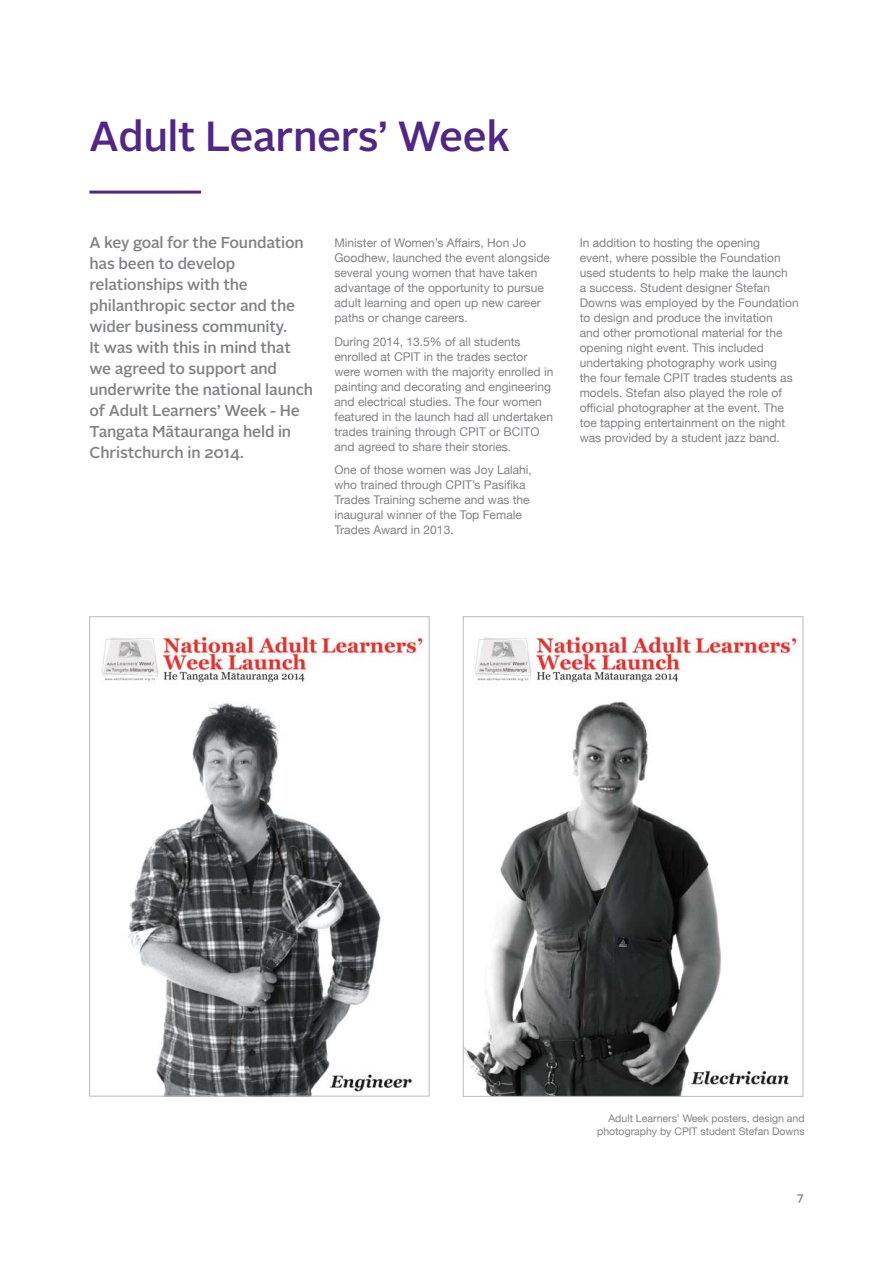
<style>
.page{position:relative;width:893px;height:1263px;background:#fff}
.page>*{position:absolute;margin:0;border:0;box-sizing:border-box;transform-origin:0 0}
.t1{font:500 42px "Alright Sans";letter-spacing:-.01em;color:#502785}
.t2{font:500 15.75px/21px "Alright Sans";letter-spacing:-.01em;color:#808285}
.t3{font:12px/15px "Helvetica Neue";color:#808285}
.t4{font:500 12px "Alright Sans";color:#808285}
.t5{font:10.5px/13.5px "Helvetica Neue";color:#808285;text-align:right}
</style>
<div class="page">
<img style="left:101px;top:634px;width:322px;height:461px">
<img style="left:465px;top:629px;width:332px;height:466px">
<hr style="left:89px;top:191px;width:112px;height:3px;background:#502785">
<h1 class="t1" style="left:89px;top:117px;width:422px">Adult Learners’ Week</h1>
<p class="t2" style="left:89px;top:233px;width:225px">A key goal for the Foundation has been to develop relationships with the philanthropic sector and the wider business community.<br>It was with this in mind that we agreed to support and underwrite the national launch of Adult Learners’ Week - He<br>Tangata Mātauranga held in<br>Christchurch in 2014.</p>
<p class="t3" style="left:334px;top:235px;width:217px">Minister of Women’s Affairs, Hon Jo Goodhew, launched the event alongside several young women that have taken advantage of the opportunity to pursue adult learning and open up new career paths or change careers.</p>
<p class="t3" style="left:334px;top:334px;width:220px">During 2014, 13.5% of all students enrolled at CPIT in the trades sector were women with the majority enrolled in painting and decorating and engineering and electrical studies. The four women featured in the launch had all undertaken trades training through CPIT or BCITO and agreed to share their stories.</p>
<p class="t3" style="left:334px;top:462px;width:199px">One of those women was Joy Lalahi, who trained through CPIT’s Pasifika<br>Trades Training scheme and was the inaugural winner of the Top Female<br>Trades Award in 2013.</p>
<p class="t3" style="left:580px;top:235px;width:220px">In addition to hosting the opening<br>event, where possible the Foundation used students to help make the launch<br>a success. Student designer Stefan Downs was employed by the Foundation to design and produce the invitation<br>and other promotional material for the opening night event. This included undertaking photography work using<br>the four female CPIT trades students as models. Stefan also played the role of official photographer at the event. The toe tapping entertainment on the night was provided by a student jazz band.</p>
<p class="t5" style="left:597px;top:1111px;width:209px">Adult Learners’ Week posters, design and photography by CPIT student Stefan Downs</p>
<p class="t4" style="left:797px;top:1191px;width:8px">7</p>
</div>
